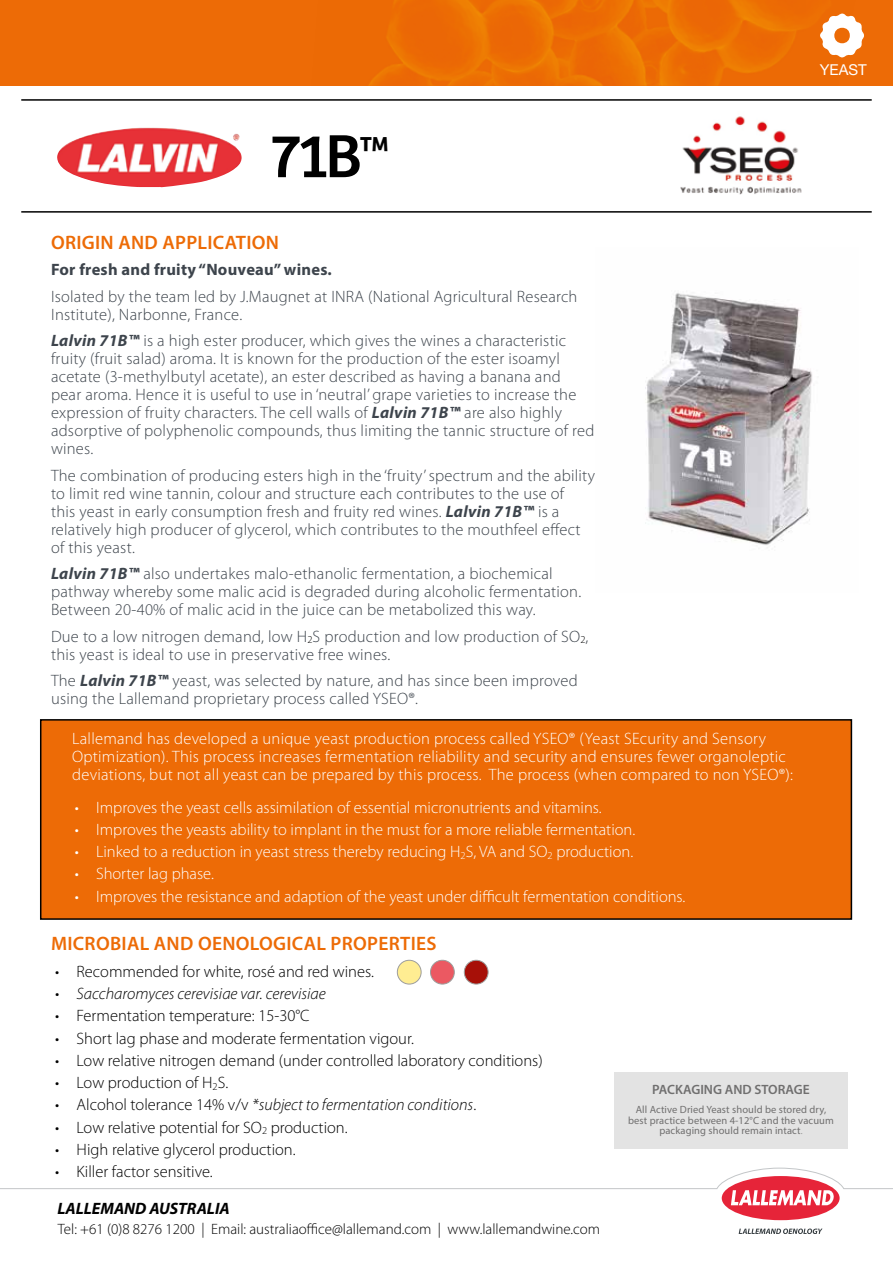
<style>
.page{position:relative;width:893px;height:1263px;background:#fff}
.page>*{position:absolute;margin:0;border:0;box-sizing:border-box;transform-origin:0 0}
.t1{font:63px "Bree";color:#000}
.t2{font:600 19.5px "Myriad Pro";letter-spacing:.015em;color:#ed6b06}
.t3{font:300 16.5px/18px "Myriad Pro";letter-spacing:.015em;color:#3d444c}
.t4{font:300 16.5px/18px "Myriad Pro";color:#fff}
.t5{font:300 16.5px "Myriad Pro";color:#000}
.t6{font:italic 300 16.5px "Myriad Pro";color:#000}
.t7{font:700 16.5px "Myriad Pro";letter-spacing:.015em;color:#3d444c}
.t8{font:italic 700 16.5px "Myriad Pro";color:#000}
.t9{font:300 15px "Myriad Pro";color:#000}
.t10{font:15px "Helvetica Neue LT Std";color:#fff}
.t11{font:600 13.5px "Myriad Pro";color:#706f6f}
.t12{font:10.5px/10.5px "Myriad Pro";letter-spacing:.01em;color:#706f6f;text-align:center}
.s1{font-weight:700;font-style:italic}
.s2{font-style:normal}
.s3{color:#6e6e75}
.s4{font-weight:300}
</style>
<div class="page">
<div style="left:0;top:0;width:893px;height:86px;background:#ed6b06"></div>
<img style="left:369px;top:0;width:404px;height:86px">
<svg style="left:820px;top:13px;width:44px;height:45px"></svg>
<div style="left:722px;top:1176px;width:118px;height:44px;background:#e62439;border-radius:50%"></div>
<svg style="left:0;top:1167px;width:893px;height:38px"></svg>
<svg style="left:739px;top:1228px;width:83px;height:6px"></svg>
<hr style="left:21px;top:99px;width:851px;height:2px;background:#000">
<hr style="left:21px;top:211px;width:851px;height:2px;background:#000">
<div style="left:614px;top:1073px;width:233px;height:76px;background:#e3e3e3"></div>
<div style="left:40px;top:719px;width:812px;height:201px;background:#ed6b06;border:2px solid #000"></div>
<img style="left:57px;top:127px;width:185px;height:61px">
<div style="left:397px;top:960px;width:24px;height:24px;background:#ffed92;border-radius:50%"></div>
<div style="left:397px;top:960px;width:24px;height:24px;border:1px solid #9d9d9c;border-radius:50%"></div>
<div style="left:430px;top:960px;width:24px;height:24px;background:#eb5962;border-radius:50%"></div>
<div style="left:430px;top:960px;width:25px;height:24px;border:1px solid #9d9d9c;border-radius:50%"></div>
<div style="left:464px;top:960px;width:24px;height:24px;background:#a71008;border-radius:50%"></div>
<div style="left:464px;top:960px;width:24px;height:24px;border:1px solid #9d9d9c;border-radius:50%"></div>
<img style="left:645px;top:293px;width:167px;height:252px">
<img style="left:680px;top:116px;width:122px;height:79px">
<h1 class="t1" style="left:271px;top:119px;width:119px">71B<sup>™</sup></h1>
<p class="t10" style="left:820px;top:61px;width:48px">YEAST</p>
<p class="t2" style="left:51px;top:230px;width:230px">ORIGIN AND APPLICATION</p>
<p class="t7" style="left:51px;top:259px;width:282px">For fresh and fruity “Nouveau” wines.</p>
<p class="t3" style="left:51px;top:287px;width:528px">Isolated by the team led by J.Maugnet at INRA (National Agricultural Research<br>Institute), Narbonne, France.</p>
<p class="t3" style="left:51px;top:331px;width:545px"><span class="s1">Lalvin 71B™</span> is a high ester producer, which gives the wines a characteristic fruity (fruit salad) aroma. It is known for the production of the ester isoamyl acetate (3-methylbutyl acetate), an ester described as having a banana and pear aroma. Hence it is useful to use in ‘neutral’ grape varieties to increase the expression of fruity characters. The cell walls of <span class="s1">Lalvin 71B™</span> are also highly adsorptive of polyphenolic compounds, thus limiting the tannic structure of red wines.</p>
<p class="t3" style="left:51px;top:466px;width:546px">The combination of producing esters high in the ‘fruity’ spectrum and the ability to limit red wine tannin, colour and structure each contributes to the use of<br>this yeast in early consumption fresh and fruity red wines. <span class="s1">Lalvin 71B™</span> is a relatively high producer of glycerol, which contributes to the mouthfeel effect of this yeast.</p>
<p class="t3" style="left:51px;top:564px;width:532px"><span class="s1">Lalvin 71B™</span> also undertakes malo-ethanolic fermentation, a biochemical pathway whereby some malic acid is degraded during alcoholic fermentation.<br>Between 20-40% of malic acid in the juice can be metabolized this way.</p>
<p class="t3" style="left:51px;top:627px;width:539px">Due to a low nitrogen demand, low H<sub>2</sub>S production and low production of SO<sub>2</sub>, this yeast is ideal to use in preservative free wines.</p>
<p class="t3" style="left:51px;top:671px;width:528px">The <span class="s1">Lalvin 71B™</span> yeast, was selected by nature, and has since been improved using the Lallemand proprietary process called YSEO®.</p>
<p class="t4" style="left:72px;top:729px;width:722px">Lallemand has developed a unique yeast production process called YSEO® (Yeast SEcurity and Sensory<br>Optimization). This process increases fermentation reliability and security and ensures fewer organoleptic deviations, but not all yeast can be prepared by this process. The process (when compared to non YSEO®):</p>
<p class="t4" style="left:75px;top:798px;width:528px">• Improves the yeast cells assimilation of essential micronutrients and vitamins.</p>
<p class="t4" style="left:75px;top:820px;width:562px">• Improves the yeasts ability to implant in the must for a more reliable fermentation.</p>
<p class="t4" style="left:75px;top:842px;width:560px">• Linked to a reduction in yeast stress thereby reducing H<sub>2</sub>S, VA and SO<sub>2</sub> production.</p>
<p class="t4" style="left:75px;top:865px;width:141px">• Shorter lag phase.</p>
<p class="t4" style="left:75px;top:887px;width:612px">• Improves the resistance and adaption of the yeast under difficult fermentation conditions.</p>
<p class="t2" style="left:51px;top:931px;width:387px">MICROBIAL AND OENOLOGICAL PROPERTIES</p>
<p class="t5" style="left:55px;top:961px;width:320px">• Recommended for white, rosé and red wines.</p>
<p class="t6" style="left:55px;top:984px;width:272px">• Saccharomyces cerevisiae var. cerevisiae</p>
<p class="t5" style="left:55px;top:1006px;width:256px">• Fermentation temperature: 15-30°C</p>
<p class="t5" style="left:55px;top:1028px;width:360px">• Short lag phase and moderate fermentation vigour.</p>
<p class="t5" style="left:55px;top:1050px;width:489px">• Low relative nitrogen demand (under controlled laboratory conditions)</p>
<p class="t5" style="left:55px;top:1073px;width:174px">• Low production of H<sub>2</sub>S.</p>
<p class="t6" style="left:55px;top:1095px;width:422px"><span class="s2">• Alcohol tolerance 14% v/v</span> *subject to fermentation conditions<span class="s2">.</span></p>
<p class="t5" style="left:55px;top:1117px;width:294px">• Low relative potential for SO<sub>2</sub> production.</p>
<p class="t5" style="left:55px;top:1139px;width:242px">• High relative glycerol production.</p>
<p class="t5" style="left:55px;top:1162px;width:159px">• Killer factor sensitive.</p>
<p class="t11" style="left:652px;top:1081px;width:159px">PACKAGING AND STORAGE</p>
<p class="t12" style="left:628px;top:1104px;width:207px">All Active Dried Yeast should be stored dry, best practice between 4-12<span class="s3">°</span>C and the vacuum packaging should remain intact<span class="s4">.</span></p>
<p class="t8" style="left:57px;top:1198px;width:174px">LALLEMAND AUSTRALIA</p>
<p class="t9" style="left:58px;top:1220px;width:544px">Tel: +61 (0)8 8276 1200 | Email: australiaoffice@lallemand.com | www.lallemandwine.com</p>
</div>
